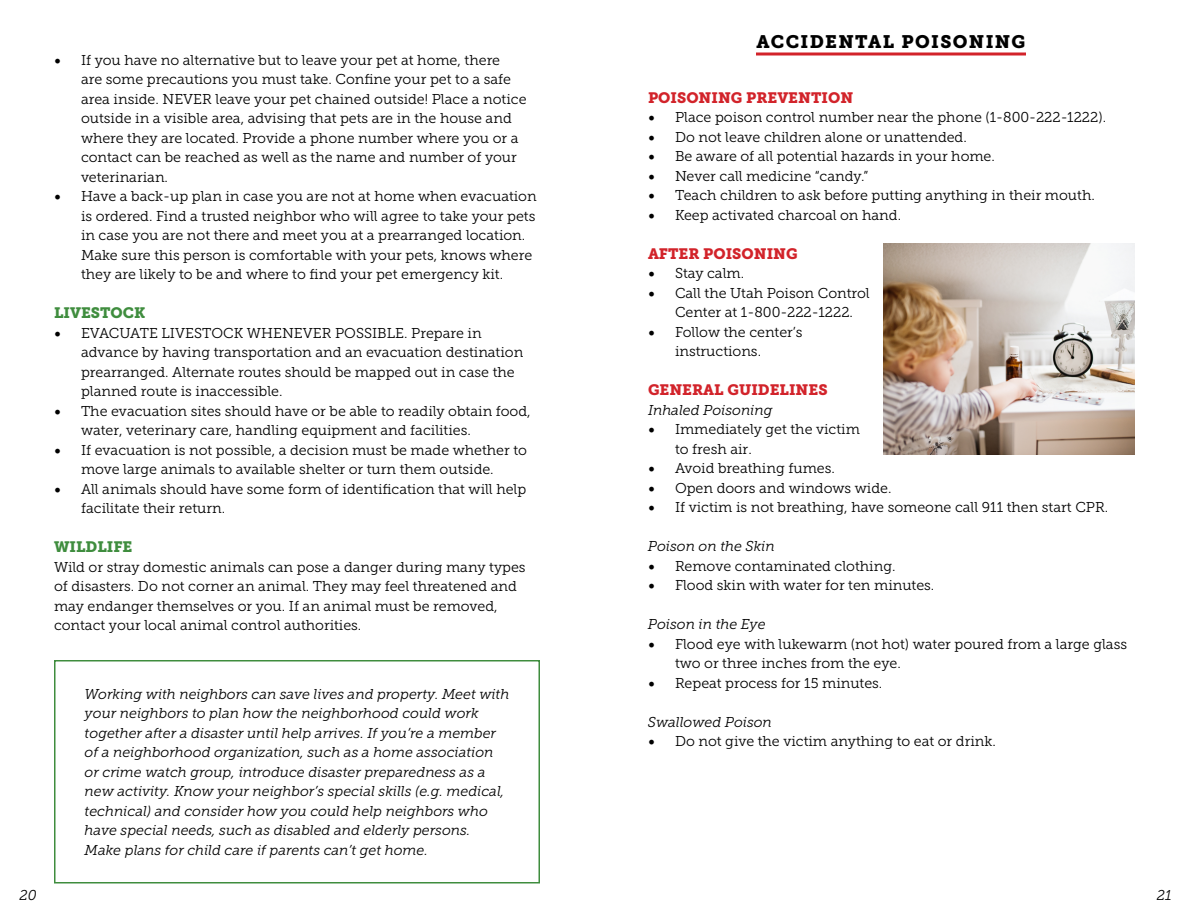
<style>
.page{position:relative;width:1188px;height:918px;background:#fff}
.page>*{position:absolute;margin:0;border:0;box-sizing:border-box;transform-origin:0 0}
.t1{font:18px "Museo Slab 900";letter-spacing:.075em;color:#000}
.t2{font:15px "Museo Slab 900";color:#d2232a}
.t3{font:15px "Museo Slab 900";color:#3f8d3e}
.t4{font:14.25px/19.5px "Museo Slab 300";color:#000}
.t5{font:italic 14.25px/19.5px "Museo Slab 300";color:#000}
.s1{font-family:"Minion Pro";font-size:18px}
</style>
<div class="page">
<img style="left:883px;top:243px;width:251px;height:211px">
<svg style="left:756px;top:52px;width:270px;height:4px"></svg>
<div style="left:54px;top:660px;width:486px;height:224px;border:2px solid #3f8d3e"></div>
<p class="t4" style="left:81px;top:50px;width:447px;text-indent:-27px"><span class="s1">•</span> If you have no alternative but to leave your pet at home, there<br>are some precautions you must take. Confine your pet to a safe area inside. NEVER leave your pet chained outside! Place a notice outside in a visible area, advising that pets are in the house and where they are located. Provide a phone number where you or a contact can be reached as well as the name and number of your veterinarian.</p>
<p class="t4" style="left:81px;top:187px;width:457px;text-indent:-27px"><span class="s1">•</span> Have a back-up plan in case you are not at home when evacuation is ordered. Find a trusted neighbor who will agree to take your pets in case you are not there and meet you at a prearranged location.<br>Make sure this person is comfortable with your pets, knows where they are likely to be and where to find your pet emergency kit.</p>
<p class="t3" style="left:54px;top:304px;width:93px">LIVESTOCK</p>
<p class="t4" style="left:81px;top:323px;width:444px;text-indent:-27px"><span class="s1">•</span> EVACUATE LIVESTOCK WHENEVER POSSIBLE. Prepare in advance by having transportation and an evacuation destination prearranged. Alternate routes should be mapped out in case the planned route is inaccessible.</p>
<p class="t4" style="left:81px;top:401px;width:451px;text-indent:-27px"><span class="s1">•</span> The evacuation sites should have or be able to readily obtain food, water, veterinary care, handling equipment and facilities.</p>
<p class="t4" style="left:54px;top:440px;width:475px;text-align:center"><span class="s1">•</span> If evacuation is not possible, a decision must be made whether to move large animals to available shelter or turn them outside.</p>
<p class="t4" style="left:81px;top:479px;width:447px;text-indent:-27px"><span class="s1">•</span> All animals should have some form of identification that will help facilitate their return.</p>
<p class="t3" style="left:54px;top:538px;width:80px">WILDLIFE</p>
<p class="t4" style="left:54px;top:557px;width:473px">Wild or stray domestic animals can pose a danger during many types of disasters. Do not corner an animal. They may feel threatened and may endanger themselves or you. If an animal must be removed, contact your local animal control authorities.</p>
<p class="t5" style="left:85px;top:684px;width:426px">Working with neighbors can save lives and property. Meet with your neighbors to plan how the neighborhood could work together after a disaster until help arrives. If you’re a member of a neighborhood organization, such as a home association or crime watch group, introduce disaster preparedness as a new activity. Know your neighbor’s special skills (e.g. medical, technical) and consider how you could help neighbors who have special needs, such as disabled and elderly persons.<br>Make plans for child care if parents can’t get home.</p>
<p class="t1" style="left:757px;top:31px;width:270px">ACCIDENTAL POISONING</p>
<p class="t2" style="left:648px;top:89px;width:207px">POISONING PREVENTION</p>
<p class="t4" style="left:648px;top:108px;width:460px"><span class="s1">•</span> Place poison control number near the phone (1-800-222-1222).</p>
<p class="t4" style="left:648px;top:127px;width:320px"><span class="s1">•</span> Do not leave children alone or unattended.</p>
<p class="t4" style="left:648px;top:147px;width:348px"><span class="s1">•</span> Be aware of all potential hazards in your home.</p>
<p class="t4" style="left:648px;top:166px;width:222px"><span class="s1">•</span> Never call medicine “candy.”</p>
<p class="t4" style="left:648px;top:186px;width:448px"><span class="s1">•</span> Teach children to ask before putting anything in their mouth.</p>
<p class="t4" style="left:648px;top:205px;width:255px"><span class="s1">•</span> Keep activated charcoal on hand.</p>
<p class="t2" style="left:648px;top:245px;width:151px">AFTER POISONING</p>
<p class="t4" style="left:648px;top:264px;width:98px"><span class="s1">•</span> Stay calm.</p>
<p class="t4" style="left:675px;top:283px;width:196px;text-indent:-27px"><span class="s1">•</span> Call the Utah Poison Control<br>Center at 1-800-222-1222.</p>
<p class="t4" style="left:675px;top:322px;width:129px;text-indent:-27px"><span class="s1">•</span> Follow the center’s instructions.</p>
<p class="t2" style="left:648px;top:381px;width:181px">GENERAL GUIDELINES</p>
<p class="t5" style="left:648px;top:400px;width:126px">Inhaled Poisoning</p>
<p class="t4" style="left:675px;top:420px;width:186px;text-indent:-27px"><span class="s1">•</span> Immediately get the victim to fresh air.</p>
<p class="t4" style="left:648px;top:459px;width:188px"><span class="s1">•</span> Avoid breathing fumes.</p>
<p class="t4" style="left:648px;top:478px;width:245px"><span class="s1">•</span> Open doors and windows wide.</p>
<p class="t4" style="left:648px;top:498px;width:462px"><span class="s1">•</span> If victim is not breathing, have someone call 911 then start CPR.</p>
<p class="t5" style="left:648px;top:537px;width:128px">Poison on the Skin</p>
<p class="t4" style="left:648px;top:556px;width:249px"><span class="s1">•</span> Remove contaminated clothing.</p>
<p class="t4" style="left:648px;top:576px;width:288px"><span class="s1">•</span> Flood skin with water for ten minutes.</p>
<p class="t5" style="left:648px;top:615px;width:119px">Poison in the Eye</p>
<p class="t4" style="left:675px;top:634px;width:454px;text-indent:-27px"><span class="s1">•</span> Flood eye with lukewarm (not hot) water poured from a large glass two or three inches from the eye.</p>
<p class="t4" style="left:648px;top:673px;width:236px"><span class="s1">•</span> Repeat process for 15 minutes.</p>
<p class="t5" style="left:648px;top:712px;width:125px">Swallowed Poison</p>
<p class="t4" style="left:648px;top:732px;width:349px"><span class="s1">•</span> Do not give the victim anything to eat or drink.</p>
<p class="t5" style="left:20px;top:885px;width:19px">20</p>
<p class="t5" style="left:1157px;top:885px;width:16px">21</p>
</div>
